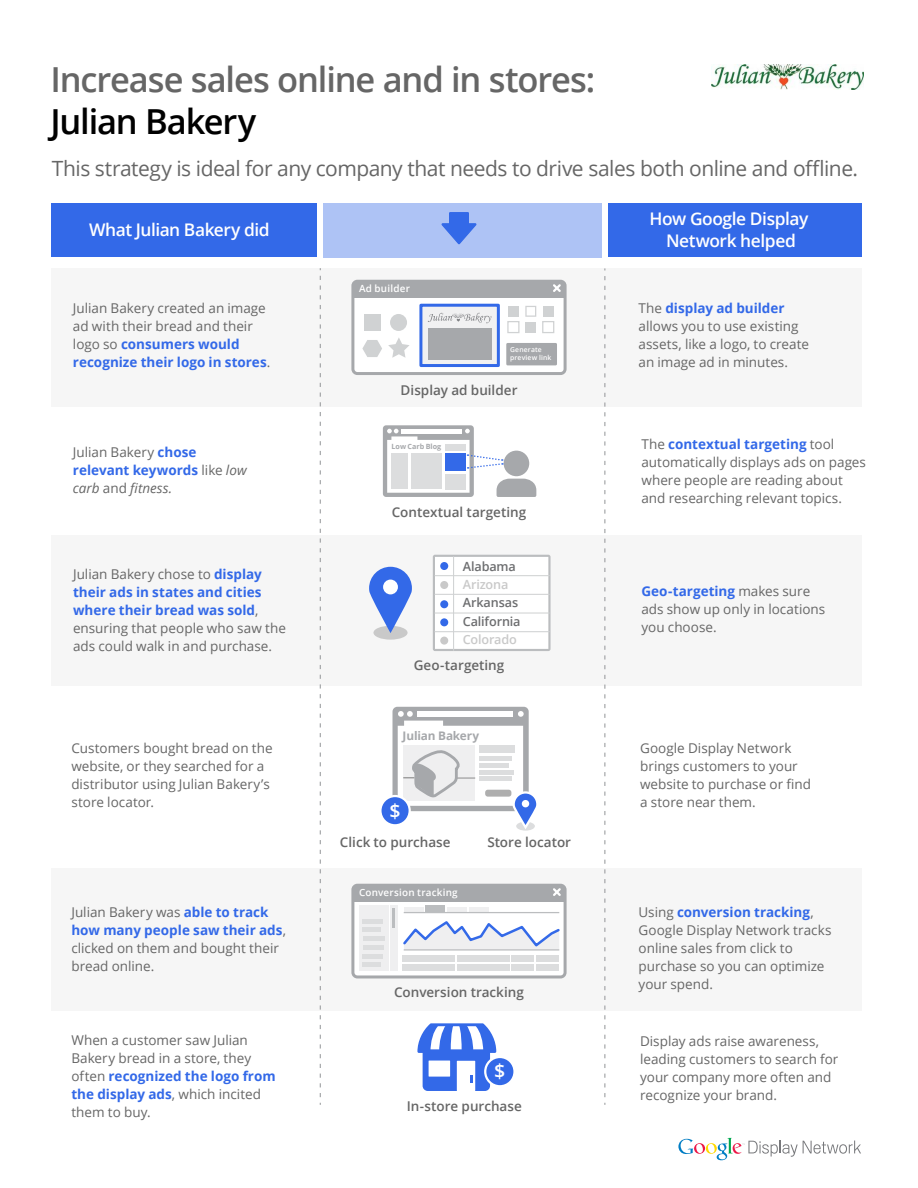
<style>
.page{position:relative;width:918px;height:1188px;background:#fff}
.page>*{position:absolute;margin:0;border:0;box-sizing:border-box;transform-origin:0 0}
.t1{font:600 34.5px "Open Sans";letter-spacing:-.035em;color:#666}
.t2{font:600 34.5px "Open Sans";letter-spacing:-.035em;color:#000}
.t3{font:21px "Open Sans";letter-spacing:-.025em;color:#666}
.t4{font:600 19.5px "Open Sans";color:#fff}
.t5{font:600 17.4px/21.1px "Open Sans";letter-spacing:-.025em;color:#fff;text-align:center}
.t6{font:13.5px/18px "Open Sans";color:#666}
.t7{font:600 13.5px "Open Sans";color:#666}
.t8{font:700 13.5px/18px "Open Sans";color:#3369e8}
.t9{font:600 12.6px/18.3px "Open Sans";letter-spacing:-.01em;color:#6d6e70}
.t10{font:600 12.6px "Open Sans";letter-spacing:-.01em;color:#c9c9c9}
.t11{font:700 11.85px "Open Sans";letter-spacing:-.015em;color:#a6a8ab}
.t12{font:600 9.9px "Open Sans";letter-spacing:.02em;color:#fff}
.t13{font:700 7.2px "Open Sans";color:#a6a8ab}
.t14{font:600 6.75px/8.1px "Open Sans";letter-spacing:.025em;color:#fff}
.s1{font-weight:700;color:#3369e8}
.s2{font-weight:400;color:#666}
.s3{font-weight:400;font-style:italic;color:#666}
</style>
<div class="page">
<div style="left:51px;top:203px;width:810px;height:53px;background:#3369e8"></div>
<div style="left:318px;top:198px;width:290px;height:63px;background:#fff"></div>
<div style="left:323px;top:203px;width:279px;height:54px;background:#aec3f5"></div>
<svg style="left:678px;top:1138px;width:183px;height:22px"></svg>
<div style="left:51px;top:268px;width:810px;height:139px;background:#f6f6f6"></div>
<div style="left:51px;top:536px;width:810px;height:150px;background:#f6f6f6"></div>
<div style="left:51px;top:869px;width:810px;height:142px;background:#f6f6f6"></div>
<div style="left:353px;top:281px;width:212px;height:93px;background:#fff;border-radius:4px"></div>
<div style="left:351px;top:280px;width:216px;height:95px;border:3px solid #a6a8ab;border-radius:4px"></div>
<div style="left:354px;top:282px;width:210px;height:15px;background:#a6a8ab"></div>
<svg style="left:553px;top:284px;width:8px;height:8px"></svg>
<div style="left:506px;top:343px;width:51px;height:22px;background:#a6a8ab"></div>
<div style="left:508px;top:306px;width:11px;height:11px;background:#d0d2d3"></div>
<svg style="left:525px;top:306px;width:11px;height:11px"></svg>
<div style="left:543px;top:306px;width:11px;height:11px;background:#d0d2d3"></div>
<div style="left:507px;top:321px;width:13px;height:12px;border:1px solid #d0d2d3"></div>
<div style="left:525px;top:322px;width:11px;height:11px;background:#d0d2d3"></div>
<div style="left:542px;top:321px;width:12px;height:12px;border:1px solid #d0d2d3"></div>
<div style="left:364px;top:314px;width:16px;height:17px;background:#d0d2d3"></div>
<div style="left:390px;top:314px;width:17px;height:17px;background:#d0d2d3;border-radius:50%"></div>
<svg style="left:362px;top:340px;width:20px;height:17px"></svg>
<svg style="left:388px;top:338px;width:21px;height:20px"></svg>
<div style="left:353px;top:885px;width:212px;height:92px;background:#fff;border-radius:4px"></div>
<div style="left:351px;top:884px;width:216px;height:94px;border:3px solid #a6a8ab;border-radius:4px"></div>
<div style="left:354px;top:886px;width:210px;height:15px;background:#a6a8ab"></div>
<svg style="left:553px;top:888px;width:8px;height:8px"></svg>
<div style="left:359px;top:906px;width:29px;height:65px;background:#efeff0"></div>
<div style="left:390px;top:906px;width:7px;height:65px;background:#efeff0"></div>
<svg style="left:393px;top:908px;width:2px;height:19px"></svg>
<hr style="left:363px;top:919px;width:20px;height:4px;background:#dcddde">
<hr style="left:363px;top:928px;width:18px;height:4px;background:#dcddde">
<div style="left:363px;top:936px;width:22px;height:5px;background:#dcddde"></div>
<div style="left:363px;top:945px;width:20px;height:5px;background:#dcddde"></div>
<hr style="left:363px;top:954px;width:20px;height:4px;background:#dcddde">
<div style="left:363px;top:962px;width:18px;height:5px;background:#dcddde"></div>
<div style="left:403px;top:964px;width:52px;height:7px;background:#dcddde"></div>
<div style="left:457px;top:964px;width:52px;height:7px;background:#dcddde"></div>
<div style="left:512px;top:964px;width:22px;height:7px;background:#dcddde"></div>
<div style="left:537px;top:964px;width:22px;height:7px;background:#dcddde"></div>
<div style="left:403px;top:955px;width:52px;height:7px;background:#dcddde"></div>
<div style="left:457px;top:955px;width:52px;height:7px;background:#dcddde"></div>
<div style="left:512px;top:955px;width:22px;height:7px;background:#dcddde"></div>
<div style="left:537px;top:955px;width:22px;height:7px;background:#dcddde"></div>
<svg style="left:403px;top:921px;width:157px;height:29px"></svg>
<div style="left:404px;top:908px;width:19px;height:5px;background:#efeff0"></div>
<div style="left:426px;top:906px;width:19px;height:7px;background:#bbbdbf"></div>
<div style="left:447px;top:908px;width:20px;height:5px;background:#efeff0"></div>
<div style="left:469px;top:908px;width:19px;height:5px;background:#efeff0"></div>
<hr style="left:404px;top:912px;width:155px;height:1px;background:#bbbdbf">
<hr style="left:404px;top:949px;width:155px;height:2px;background:#bbbdbf">
<svg style="left:383px;top:425px;width:153px;height:72px"></svg>
<svg style="left:320px;top:276px;width:1px;height:829px"></svg>
<svg style="left:605px;top:268px;width:1px;height:837px"></svg>
<div style="left:419px;top:304px;width:81px;height:63px;background:#f1f1f2;border:3px solid #3369e8"></div>
<div style="left:428px;top:328px;width:63px;height:31px;background:#a6a8ab"></div>
<svg style="left:428px;top:313px;width:63px;height:10px"></svg>
<svg style="left:433px;top:555px;width:118px;height:96px"></svg>
<div style="left:373px;top:626px;width:35px;height:14px;background:#c9c9c9;border-radius:50%"></div>
<svg style="left:369px;top:567px;width:43px;height:66px"></svg>
<div style="left:383px;top:580px;width:15px;height:14px;background:#fff;border-radius:50%"></div>
<hr style="left:435px;top:575px;width:114px;height:1px;background:#d0d2d3">
<hr style="left:453px;top:557px;width:1px;height:93px;background:#d0d2d3">
<hr style="left:435px;top:594px;width:114px;height:1px;background:#d0d2d3">
<hr style="left:435px;top:612px;width:114px;height:2px;background:#d0d2d3">
<hr style="left:435px;top:631px;width:114px;height:1px;background:#d0d2d3">
<div style="left:440px;top:562px;width:8px;height:8px;background:#3369e8;border-radius:50%"></div>
<div style="left:440px;top:581px;width:8px;height:8px;background:#c9c9c9;border-radius:50%"></div>
<div style="left:440px;top:600px;width:8px;height:8px;background:#3369e8;border-radius:50%"></div>
<div style="left:440px;top:618px;width:8px;height:8px;background:#3369e8;border-radius:50%"></div>
<div style="left:440px;top:637px;width:8px;height:8px;background:#c9c9c9;border-radius:50%"></div>
<svg style="left:516px;top:822px;width:19px;height:9px"></svg>
<img style="left:711px;top:65px;width:153px;height:25px">
<svg style="left:381px;top:707px;width:156px;height:122px"></svg>
<svg style="left:417px;top:1023px;width:97px;height:68px"></svg>
<svg style="left:441px;top:212px;width:36px;height:32px"></svg>
<h1 class="t1" style="left:50px;top:56px;width:546px">Increase sales online and in stores:</h1>
<h1 class="t2" style="left:50px;top:97px;width:207px">Julian Bakery</h1>
<h2 class="t3" style="left:52px;top:154px;width:808px">This strategy is ideal for any company that needs to drive sales both online and offline.</h2>
<p class="t5" style="left:89px;top:219px;width:182px">What Julian Bakery did</p>
<p class="t5" style="left:649px;top:208px;width:160px">How Google Display<br>Network helped</p>
<p class="t6" style="left:73px;top:299px;width:199px">Julian Bakery created an image ad with their bread and their logo so <span class="s1">consumers would recognize their logo in stores</span>.</p>
<p class="t8" style="left:73px;top:442px;width:175px"><span class="s2">Julian Bakery</span> chose relevant keywords <span class="s2">like</span> <span class="s3">low carb</span> <span class="s2">and</span> <span class="s3">fitness.</span></p>
<p class="t6" style="left:73px;top:565px;width:214px">Julian Bakery chose to <span class="s1">display their ads in states and cities where their bread was sold</span>, ensuring that people who saw the ads could walk in and purchase.</p>
<p class="t6" style="left:71px;top:739px;width:203px">Customers bought bread on the website, or they searched for a distributor using Julian Bakery’s store locator.</p>
<p class="t6" style="left:71px;top:902px;width:216px">Julian Bakery was <span class="s1">able to track how many people saw their ads</span>, clicked on them and bought their bread online.</p>
<p class="t6" style="left:71px;top:1031px;width:206px">When a customer saw Julian<br>Bakery bread in a store, they often <span class="s1">recognized the logo from the display ads</span>, which incited them to buy.</p>
<p class="t12" style="left:359px;top:282px;width:52px">Ad builder</p>
<p class="t14" style="left:510px;top:346px;width:43px">Generate preview link</p>
<p class="t7" style="left:401px;top:381px;width:118px">Display ad builder</p>
<p class="t13" style="left:392px;top:442px;width:51px">Low Carb Blog</p>
<p class="t7" style="left:392px;top:502px;width:136px">Contextual targeting</p>
<p class="t9" style="left:463px;top:557px;width:55px">Alabama</p>
<p class="t10" style="left:463px;top:576px;width:47px">Arizona</p>
<p class="t9" style="left:463px;top:593px;width:59px">Arkansas<br>California</p>
<p class="t10" style="left:463px;top:631px;width:56px">Colorado</p>
<p class="t7" style="left:414px;top:656px;width:92px">Geo-targeting</p>
<p class="t11" style="left:403px;top:727px;width:78px">Julian Bakery</p>
<h3 class="t4" style="left:389px;top:797px;width:13px">$</h3>
<p class="t7" style="left:340px;top:833px;width:112px">Click to purchase</p>
<p class="t12" style="left:359px;top:886px;width:100px">Conversion tracking</p>
<p class="t7" style="left:487px;top:833px;width:85px">Store locator</p>
<p class="t7" style="left:394px;top:983px;width:131px">Conversion tracking</p>
<h3 class="t4" style="left:494px;top:1058px;width:13px">$</h3>
<p class="t7" style="left:407px;top:1097px;width:117px">In-store purchase</p>
<p class="t6" style="left:639px;top:299px;width:172px">The <span class="s1">display ad builder </span>allows you to use existing assets, like a logo, to create an image ad in minutes.</p>
<p class="t6" style="left:641px;top:435px;width:226px">The <span class="s1">contextual targeting</span> tool automatically displays ads on pages where people are reading about and researching relevant topics.</p>
<p class="t6" style="left:641px;top:582px;width:185px"><span class="s1">Geo-targeting</span> makes sure ads show up only in locations you choose.</p>
<p class="t6" style="left:640px;top:739px;width:173px">Google Display Network brings customers to your website to purchase or find a store near them.</p>
<p class="t6" style="left:639px;top:902px;width:194px">Using <span class="s1">conversion tracking</span>,<br>Google Display Network tracks online sales from click to purchase so you can optimize your spend.</p>
<p class="t6" style="left:640px;top:1032px;width:200px">Display ads raise awareness, leading customers to search for your company more often and recognize your brand.</p>
</div>
